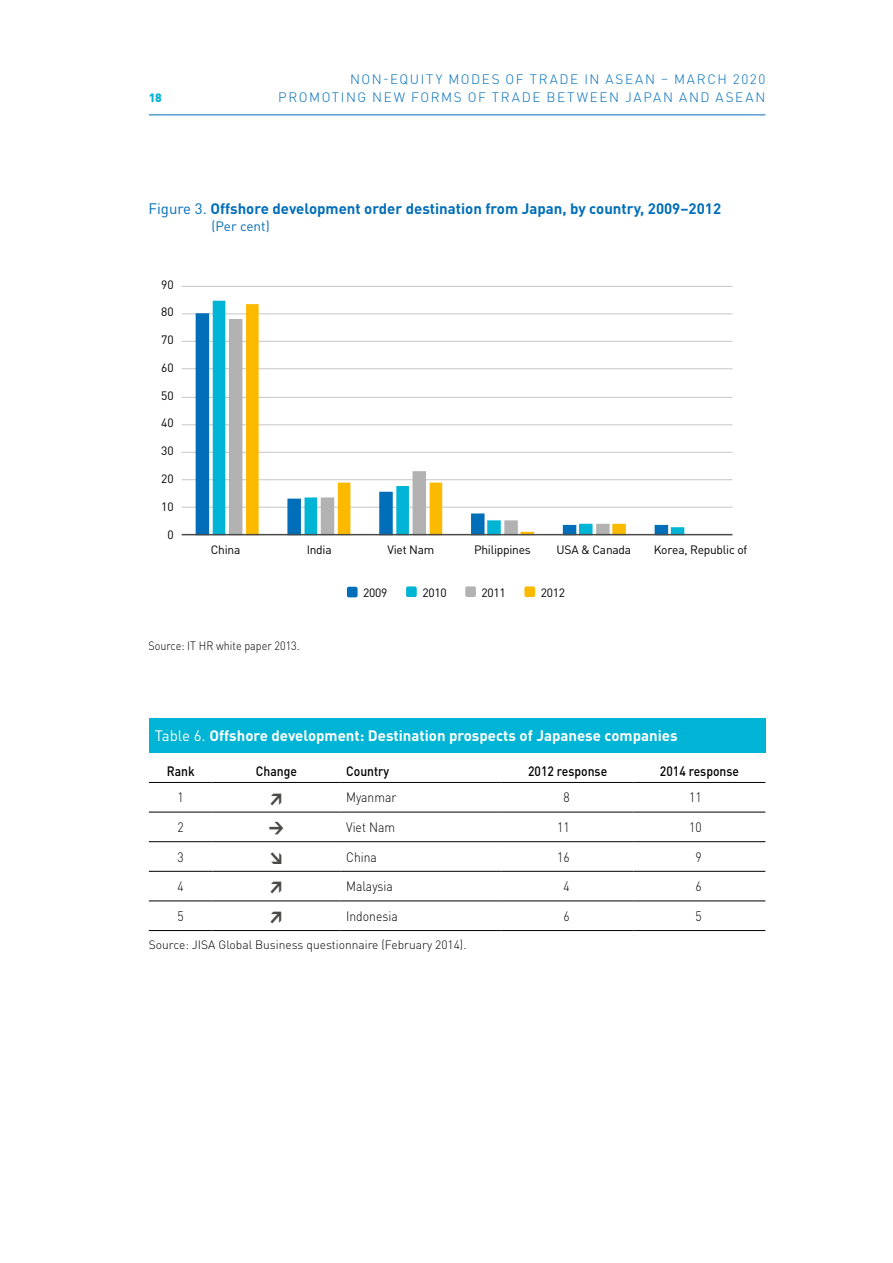
<style>
.page{position:relative;width:893px;height:1263px;background:#fff}
.page>*{position:absolute;margin:0;border:0;box-sizing:border-box;transform-origin:0 0}
.t1{font:900 16.5px "DIN Pro";color:#4a4a49;scale:.9 1}
.t2{font:700 15px "DIN Pro";color:#006eb8}
.t3{font:700 15px "DIN Pro";color:#fff}
.t4{font:300 13.5px "DIN Pro";letter-spacing:.115em;color:#006eb8}
.t5{font:300 13.5px "DIN Pro";color:#000;scale:.9 1}
.t6{font:500 13.5px "DIN Pro";color:#000;scale:.9 1}
.t7{font:13.5px "DIN Pro";color:#006eb8}
.t8{font:12px "DIN Pro";letter-spacing:-.02em;color:#000}
.t9{font:300 12px "DIN Pro";color:#000}
.t10{font:300 12px "DIN Pro";color:#000;scale:.9 1}
.t11{font:900 12px "DIN Pro";color:#00b4d5}
.s1{font-weight:400}
</style>
<div class="page">
<hr style="left:149px;top:114px;width:616px;height:1px;background:#006eb8">
<div style="left:149px;top:719px;width:616px;height:34px;background:#00b4d5"></div>
<hr style="left:149px;top:812px;width:64px;height:1px;background:#000">
<hr style="left:213px;top:812px;width:127px;height:1px;background:#000">
<hr style="left:340px;top:812px;width:162px;height:1px;background:#000">
<hr style="left:502px;top:812px;width:132px;height:1px;background:#000">
<hr style="left:634px;top:812px;width:131px;height:1px;background:#000">
<hr style="left:149px;top:841px;width:64px;height:1px;background:#000">
<hr style="left:213px;top:841px;width:127px;height:1px;background:#000">
<hr style="left:340px;top:841px;width:162px;height:1px;background:#000">
<hr style="left:502px;top:841px;width:132px;height:1px;background:#000">
<hr style="left:634px;top:841px;width:131px;height:1px;background:#000">
<hr style="left:149px;top:871px;width:64px;height:1px;background:#000">
<hr style="left:213px;top:871px;width:127px;height:1px;background:#000">
<hr style="left:340px;top:871px;width:162px;height:1px;background:#000">
<hr style="left:502px;top:871px;width:132px;height:1px;background:#000">
<hr style="left:634px;top:871px;width:131px;height:1px;background:#000">
<hr style="left:149px;top:901px;width:64px;height:1px;background:#000">
<hr style="left:213px;top:901px;width:127px;height:1px;background:#000">
<hr style="left:340px;top:901px;width:162px;height:1px;background:#000">
<hr style="left:502px;top:901px;width:132px;height:1px;background:#000">
<hr style="left:634px;top:901px;width:131px;height:1px;background:#000">
<hr style="left:149px;top:930px;width:64px;height:1px;background:#000">
<hr style="left:213px;top:930px;width:127px;height:1px;background:#000">
<hr style="left:340px;top:930px;width:162px;height:1px;background:#000">
<hr style="left:502px;top:930px;width:132px;height:1px;background:#000">
<hr style="left:634px;top:930px;width:131px;height:1px;background:#000">
<hr style="left:149px;top:782px;width:64px;height:1px;background:#000">
<hr style="left:213px;top:782px;width:127px;height:1px;background:#000">
<hr style="left:340px;top:782px;width:162px;height:1px;background:#000">
<hr style="left:502px;top:782px;width:132px;height:1px;background:#000">
<hr style="left:634px;top:782px;width:131px;height:1px;background:#000">
<div style="left:347px;top:587px;width:11px;height:10px;background:#006eb8;border-radius:2px"></div>
<div style="left:406px;top:586px;width:11px;height:11px;background:#00b4d5;border-radius:2px"></div>
<div style="left:465px;top:586px;width:11px;height:11px;background:#b3b2b2;border-radius:2px"></div>
<div style="left:524px;top:586px;width:11px;height:11px;background:#fbba00;border-radius:2px"></div>
<hr style="left:182px;top:507px;width:550px;height:1px;background:#c6c6c6">
<hr style="left:182px;top:479px;width:550px;height:1px;background:#c6c6c6">
<hr style="left:182px;top:452px;width:550px;height:1px;background:#c6c6c6">
<hr style="left:182px;top:425px;width:550px;height:1px;background:#c6c6c6">
<hr style="left:182px;top:397px;width:550px;height:1px;background:#c6c6c6">
<hr style="left:182px;top:368px;width:550px;height:1px;background:#c6c6c6">
<hr style="left:182px;top:341px;width:550px;height:1px;background:#c6c6c6">
<hr style="left:182px;top:314px;width:550px;height:1px;background:#c6c6c6">
<hr style="left:182px;top:286px;width:550px;height:1px;background:#c6c6c6">
<svg style="left:196px;top:313px;width:17px;height:221px;background:#358dc6"></svg>
<svg style="left:213px;top:301px;width:471px;height:233px"></svg>
<svg style="left:229px;top:319px;width:17px;height:215px;fill:#b3b2b2"></svg>
<svg style="left:246px;top:304px;width:380px;height:230px"></svg>
<hr style="left:182px;top:534px;width:550px;height:1px;background:#4a4a49">
<p class="t4" style="left:350px;top:70px;width:417px">NON-EQUITY MODES OF TRADE IN ASEAN – MARCH 2020</p>
<p class="t11" style="left:149px;top:90px;width:15px">18</p>
<p class="t4" style="left:278px;top:88px;width:489px">PROMOTING NEW FORMS OF TRADE BETWEEN JAPAN AND ASEAN</p>
<p class="t2" style="left:148px;top:198px;width:574px"><span class="s1">Figure 3.</span> Offshore development order destination from Japan, by country, 2009–2012</p>
<p class="t7" style="left:211px;top:217px;width:60px">(Per cent)</p>
<p class="t8" style="left:161px;top:276px;width:14px">90</p>
<p class="t8" style="left:161px;top:304px;width:14px">80</p>
<p class="t8" style="left:161px;top:332px;width:14px">70</p>
<p class="t8" style="left:161px;top:359px;width:14px">60</p>
<p class="t8" style="left:161px;top:387px;width:14px">50</p>
<p class="t8" style="left:161px;top:415px;width:14px">40</p>
<p class="t8" style="left:161px;top:443px;width:14px">30</p>
<p class="t8" style="left:161px;top:470px;width:14px">20</p>
<p class="t8" style="left:161px;top:498px;width:14px">10</p>
<p class="t8" style="left:167px;top:526px;width:8px">0</p>
<p class="t8" style="left:211px;top:541px;width:31px">China</p>
<p class="t8" style="left:307px;top:541px;width:27px">India</p>
<p class="t8" style="left:387px;top:541px;width:48px">Viet Nam</p>
<p class="t8" style="left:474px;top:541px;width:58px">Philippines</p>
<p class="t8" style="left:557px;top:541px;width:76px">USA &amp; Canada</p>
<p class="t8" style="left:654px;top:541px;width:95px">Korea, Republic of</p>
<p class="t8" style="left:363px;top:584px;width:26px">2009</p>
<p class="t8" style="left:422px;top:584px;width:26px">2010</p>
<p class="t8" style="left:481px;top:584px;width:26px">2011</p>
<p class="t8" style="left:541px;top:584px;width:26px">2012</p>
<p class="t10" style="left:148px;top:637px;width:170px">Source: IT HR white paper 2013.</p>
<p class="t3" style="left:155px;top:726px;width:524px"><span class="s1">Table 6.</span> Offshore development: Destination prospects of Japanese companies</p>
<p class="t6" style="left:167px;top:762px;width:33px">Rank</p>
<p class="t6" style="left:256px;top:762px;width:47px">Change</p>
<p class="t6" style="left:346px;top:762px;width:49px">Country</p>
<p class="t6" style="left:528px;top:762px;width:89px">2012 response</p>
<p class="t6" style="left:660px;top:762px;width:89px">2014 response</p>
<p class="t5" style="left:178px;top:788px;width:8px">1</p>
<h1 class="t1" style="left:269px;top:786px;width:18px">↗</h1>
<p class="t5" style="left:346px;top:788px;width:57px">Myanmar</p>
<p class="t5" style="left:564px;top:788px;width:8px">8</p>
<p class="t5" style="left:689px;top:788px;width:15px">11</p>
<p class="t5" style="left:178px;top:818px;width:8px">2</p>
<h1 class="t1" style="left:269px;top:816px;width:18px">→</h1>
<p class="t5" style="left:346px;top:818px;width:56px">Viet Nam</p>
<p class="t5" style="left:557px;top:818px;width:15px">11</p>
<p class="t5" style="left:689px;top:818px;width:15px">10</p>
<p class="t5" style="left:178px;top:848px;width:8px">3</p>
<h1 class="t1" style="left:269px;top:846px;width:18px">↘</h1>
<p class="t5" style="left:346px;top:848px;width:36px">China</p>
<p class="t5" style="left:557px;top:848px;width:15px">16</p>
<p class="t5" style="left:695px;top:848px;width:8px">9</p>
<p class="t5" style="left:178px;top:877px;width:8px">4</p>
<h1 class="t1" style="left:269px;top:875px;width:18px">↗</h1>
<p class="t5" style="left:346px;top:877px;width:53px">Malaysia</p>
<p class="t5" style="left:564px;top:877px;width:8px">4</p>
<p class="t5" style="left:695px;top:877px;width:8px">6</p>
<p class="t5" style="left:178px;top:907px;width:8px">5</p>
<h1 class="t1" style="left:269px;top:905px;width:18px">↗</h1>
<p class="t5" style="left:346px;top:907px;width:59px">Indonesia</p>
<p class="t5" style="left:564px;top:907px;width:8px">6</p>
<p class="t5" style="left:695px;top:907px;width:8px">5</p>
<p class="t9" style="left:149px;top:936px;width:319px">Source: JISA Global Business questionnaire (February 2014).</p>
</div>
